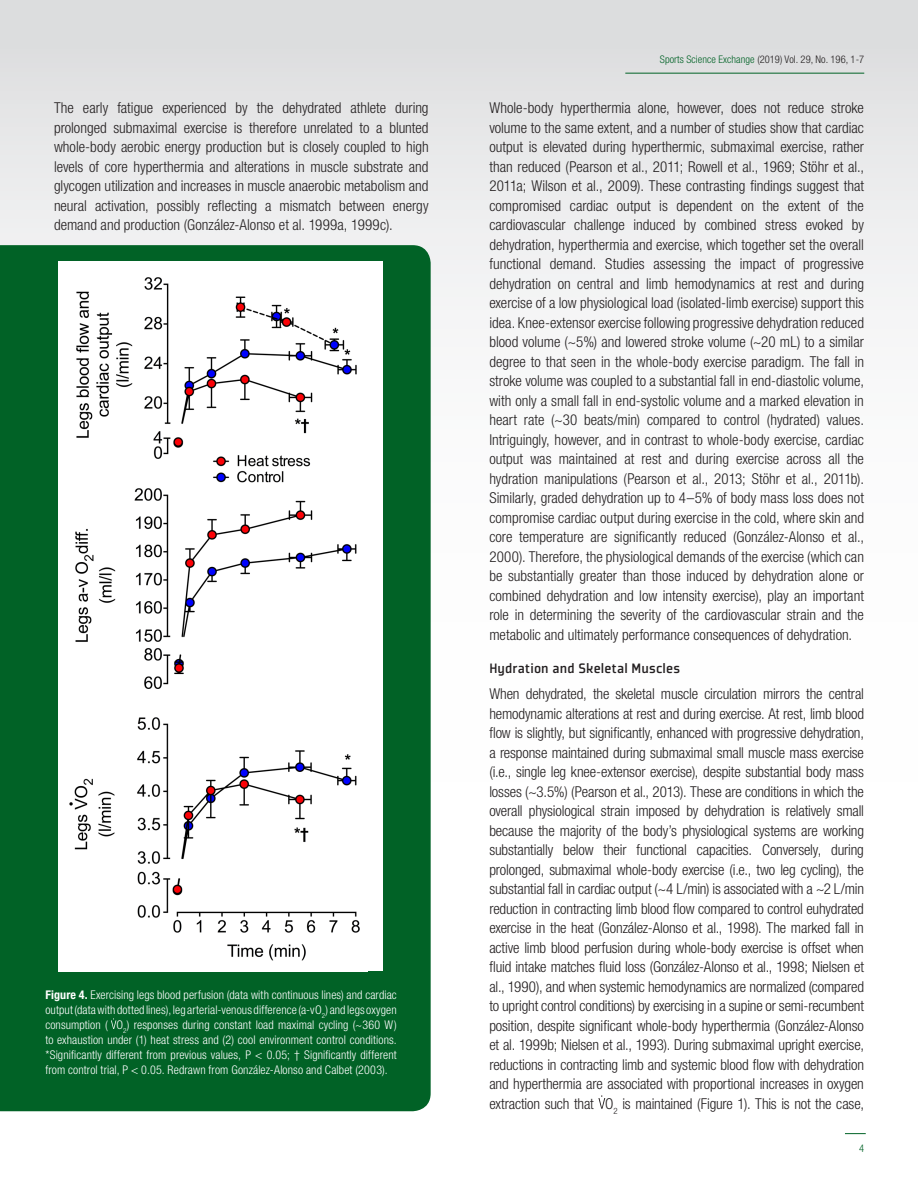
<style>
.page{position:relative;width:918px;height:1188px;background:#fff}
.page>*{position:absolute;margin:0;border:0;box-sizing:border-box;transform-origin:0 0}
.REFERENCES{font:300 condensed 15px/19.5px "Helvetica Neue LT Pro";color:#231f20;text-align:justify}
.REFERENCES-2{font:500 15px "Plexes Pro";letter-spacing:.005em;color:#231f20}
.FIGURE_CAPTIONS{font:300 condensed 12px/15px "Helvetica Neue LT Pro";letter-spacing:.01em;color:#fff;text-align:justify}
.t1{font:300 condensed 10.5px "Helvetica Neue LT Pro";letter-spacing:.005em;color:#231f20}
.t2{font:300 condensed 10.5px "Helvetica Neue LT Pro";color:#016226}
.s1{color:#016226}
.s2{font-weight:700}
</style>
<div class="page">
<div style="left:0;top:0;width:918px;height:1188px;background:linear-gradient(to bottom,#e8e9ea,#fff)"></div>
<svg style="left:598px;top:1095px;width:7px;height:14px"></svg>
<div style="left:0;top:245px;width:431px;height:866px;background:#016226"></div>
<svg style="left:111px;top:1018px;width:5px;height:11px"></svg>
<div style="left:58px;top:261px;width:325px;height:710px;background:#fff"></div>
<img style="left:69px;top:277px;width:291px;height:684px">
<hr style="left:625px;top:73px;width:239px;height:1px;background:#016226">
<svg style="left:845px;top:1133px;width:21px;height:1px"></svg>
<p class="t1" style="left:660px;top:53px;width:206px"><span class="s1">Sports Science Exchange</span> (2019) Vol. 29, No. 196, 1-7</p>
<p class="REFERENCES" style="left:54px;top:98px;width:376px">The early fatigue experienced by the dehydrated athlete during prolonged submaximal exercise is therefore unrelated to a blunted whole-body aerobic energy production but is closely coupled to high levels of core hyperthermia and alterations in muscle substrate and glycogen utilization and increases in muscle anaerobic metabolism and neural activation, possibly reflecting a mismatch between energy demand and production (González-Alonso et al. 1999a, 1999c).</p>
<p class="REFERENCES" style="left:489px;top:98px;width:376px">Whole-body hyperthermia alone, however, does not reduce stroke volume to the same extent, and a number of studies show that cardiac output is elevated during hyperthermic, submaximal exercise, rather than reduced (Pearson et al., 2011; Rowell et al., 1969; Stöhr et al., 2011a; Wilson et al., 2009). These contrasting findings suggest that compromised cardiac output is dependent on the extent of the cardiovascular challenge induced by combined stress evoked by dehydration, hyperthermia and exercise, which together set the overall functional demand. Studies assessing the impact of progressive dehydration on central and limb hemodynamics at rest and during exercise of a low physiological load (isolated-limb exercise) support this idea. Knee-extensor exercise following progressive dehydration reduced blood volume (~5%) and lowered stroke volume (~20 mL) to a similar degree to that seen in the whole-body exercise paradigm. The fall in stroke volume was coupled to a substantial fall in end-diastolic volume, with only a small fall in end-systolic volume and a marked elevation in heart rate (~30 beats/min) compared to control (hydrated) values.<br>Intriguingly, however, and in contrast to whole-body exercise, cardiac output was maintained at rest and during exercise across all the hydration manipulations (Pearson et al., 2013; Stöhr et al., 2011b).<br>Similarly, graded dehydration up to 4–5% of body mass loss does not compromise cardiac output during exercise in the cold, where skin and core temperature are significantly reduced (González-Alonso et al., 2000). Therefore, the physiological demands of the exercise (which can be substantially greater than those induced by dehydration alone or combined dehydration and low intensity exercise), play an important role in determining the severity of the cardiovascular strain and the metabolic and ultimately performance consequences of dehydration.</p>
<p class="REFERENCES-2" style="left:489px;top:659px;width:192px">Hydration and Skeletal Muscles</p>
<p class="REFERENCES" style="left:489px;top:684px;width:376px">When dehydrated, the skeletal muscle circulation mirrors the central hemodynamic alterations at rest and during exercise. At rest, limb blood flow is slightly, but significantly, enhanced with progressive dehydration, a response maintained during submaximal small muscle mass exercise (i.e., single leg knee-extensor exercise), despite substantial body mass losses (~3.5%) (Pearson et al., 2013). These are conditions in which the overall physiological strain imposed by dehydration is relatively small because the majority of the body’s physiological systems are working substantially below their functional capacities. Conversely, during prolonged, submaximal whole-body exercise (i.e., two leg cycling), the substantial fall in cardiac output (~4 L/min) is associated with a ~2 L/min reduction in contracting limb blood flow compared to control euhydrated exercise in the heat (González-Alonso et al., 1998). The marked fall in active limb blood perfusion during whole-body exercise is offset when fluid intake matches fluid loss (González-Alonso et al., 1998; Nielsen et al., 1990), and when systemic hemodynamics are normalized (compared to upright control conditions) by exercising in a supine or semi-recumbent position, despite significant whole-body hyperthermia (González-Alonso et al. 1999b; Nielsen et al., 1993). During submaximal upright exercise, reductions in contracting limb and systemic blood flow with dehydration and hyperthermia are associated with proportional increases in oxygen extraction such that O<sub>2</sub> is maintained (Figure 1). This is not the case,</p>
<p class="FIGURE_CAPTIONS" style="left:45px;top:987px;width:353px"><span class="s2">Figure 4.</span> Exercising legs blood perfusion (data with continuous lines) and cardiac output (data with dotted lines), leg arterial-venous difference (a-vO<sub>2</sub>) and legs oxygen consumption ( O<sub>2</sub>) responses during constant load maximal cycling (~360 W) to exhaustion under (1) heat stress and (2) cool environment control conditions. *Significantly different from previous values, P &lt; 0.05; † Significantly different from control trial, P &lt; 0.05. Redrawn from González-Alonso and Calbet (2003).</p>
<p class="t2" style="left:859px;top:1142px;width:7px">4</p>
</div>
